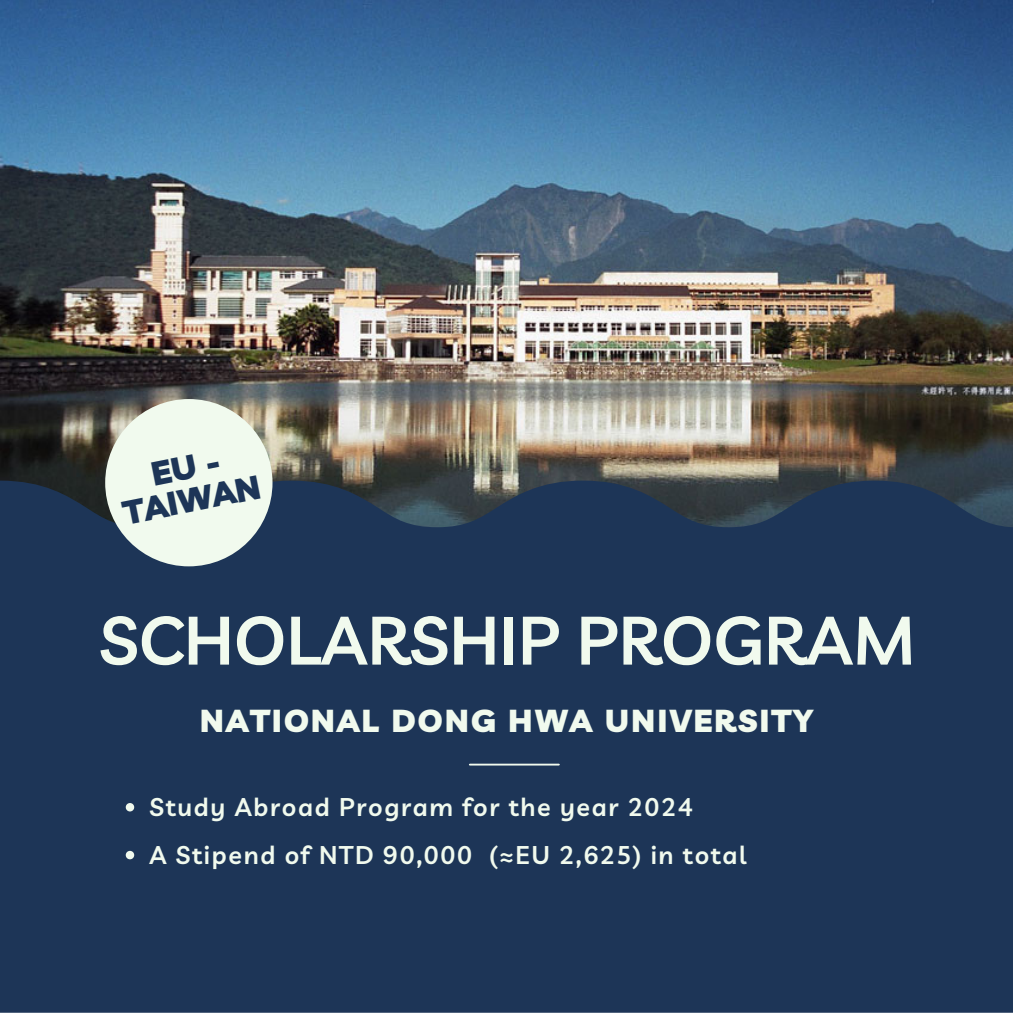
<style>
.page{position:relative;width:1013px;height:1013px;background:#fff}
.page>*{position:absolute;margin:0;border:0;box-sizing:border-box;transform-origin:0 0}
.t1{font:600 67.5px "Livvic";color:#f1faee}
.t2{font:900 33.5px "Livvic";color:#1d3557}
.t3{font:900 31.62px "Livvic";letter-spacing:.065em;color:#f1faee}
.t4{font:600 25px "Livvic";letter-spacing:.065em;color:#f1faee}
</style>
<div class="page">
<img style="left:0;top:0;width:1012px;height:480px">
<div style="left:0;top:480px;width:1012px;height:532px;background:#1d3557"></div>
<div style="left:105px;top:399px;width:167px;height:167px;background:#f1faee;border-radius:50%"></div>
<hr style="left:470px;top:763px;width:89px;height:2px;background:#f1faee">
<svg style="left:126px;top:803px;width:8px;height:8px"></svg>
<svg style="left:126px;top:850px;width:8px;height:9px"></svg>
<p class="t2" style="left:120px;top:491px;width:141px;rotate:-11deg">TAIWAN</p>
<p class="t1" style="left:99px;top:596px;width:818px">SCHOLARSHIP PROGRAM</p>
<p class="t3" style="left:200px;top:700px;width:615px">NATIONAL DONG HWA UNIVERSITY</p>
<p class="t4" style="left:149px;top:791px;width:544px">Study Abroad Program for the year 2024</p>
<p class="t4" style="left:149px;top:838px;width:598px">A Stipend of NTD 90,000 (≈EU 2,625) in total</p>
</div>
